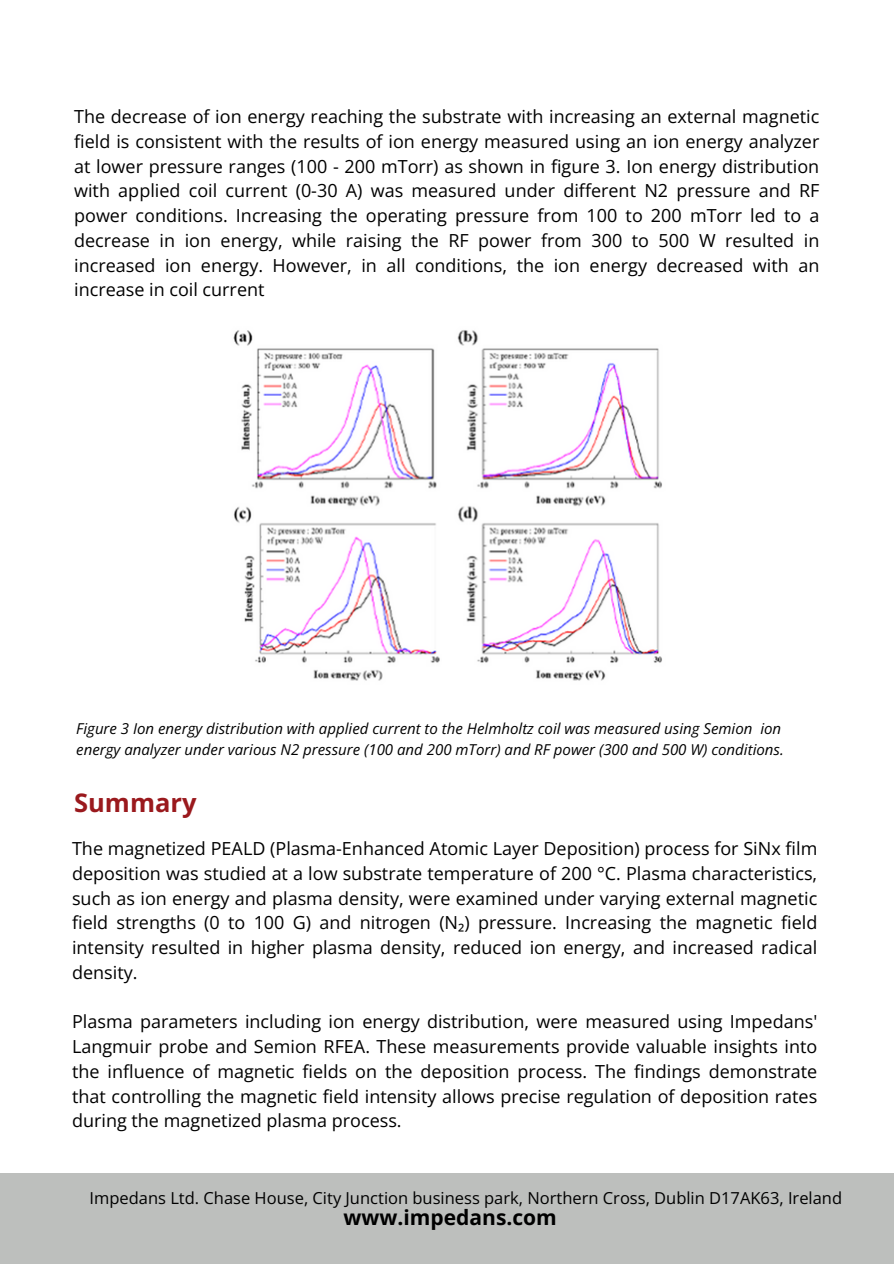
<style>
.page{position:relative;width:894px;height:1264px;background:#fff}
.page>*{position:absolute;margin:0;border:0;box-sizing:border-box;transform-origin:0 0}
.t1{font:700 25.5px "Open Sans";color:#9a191d}
.t2{font:700 21px "Open Sans";color:#000}
.t3{font:18px/24.8px "Open Sans";color:#000;text-align:justify}
.t4{font:16.5px "Open Sans";color:#000}
.t5{font:italic 15px/20.2px "Open Sans";color:#000}
</style>
<div class="page">
<div style="left:0;top:1172px;width:893px;height:91px;background:#bdbfbd"></div>
<img style="left:233px;top:330px;width:429px;height:351px">
<p class="t3" style="left:74px;top:104px;width:746px">The decrease of ion energy reaching the substrate with increasing an external magnetic field is consistent with the results of ion energy measured using an ion energy analyzer at lower pressure ranges (100 - 200 mTorr) as shown in figure 3. Ion energy distribution with applied coil current (0-30 A) was measured under different N2 pressure and RF power conditions. Increasing the operating pressure from 100 to 200 mTorr led to a decrease in ion energy, while raising the RF power from 300 to 500 W resulted in increased ion energy. However, in all conditions, the ion energy decreased with an increase in coil current</p>
<h3 class="t5" style="left:76px;top:718px;width:708px">Figure 3 Ion energy distribution with applied current to the Helmholtz coil was measured using Semion ion energy analyzer under various N2 pressure (100 and 200 mTorr) and RF power (300 and 500 W) conditions.</h3>
<h1 class="t1" style="left:74px;top:784px;width:124px">Summary</h1>
<h3 class="t3" style="left:72px;top:835px;width:746px">The magnetized PEALD (Plasma-Enhanced Atomic Layer Deposition) process for SiNx film deposition was studied at a low substrate temperature of 200 °C. Plasma characteristics, such as ion energy and plasma density, were examined under varying external magnetic field strengths (0 to 100 G) and nitrogen (N₂) pressure. Increasing the magnetic field intensity resulted in higher plasma density, reduced ion energy, and increased radical density.</h3>
<h2 class="t3" style="left:72px;top:1008px;width:746px">Plasma parameters including ion energy distribution, were measured using Impedans' Langmuir probe and Semion RFEA. These measurements provide valuable insights into the influence of magnetic fields on the deposition process. The findings demonstrate that controlling the magnetic field intensity allows precise regulation of deposition rates during the magnetized plasma process.</h2>
<p class="t4" style="left:89px;top:1186px;width:753px">Impedans Ltd. Chase House, City Junction business park, Northern Cross, Dublin D17AK63, Ireland</p>
<h3 class="t2" style="left:343px;top:1202px;width:215px">www.impedans.com</h3>
</div>
